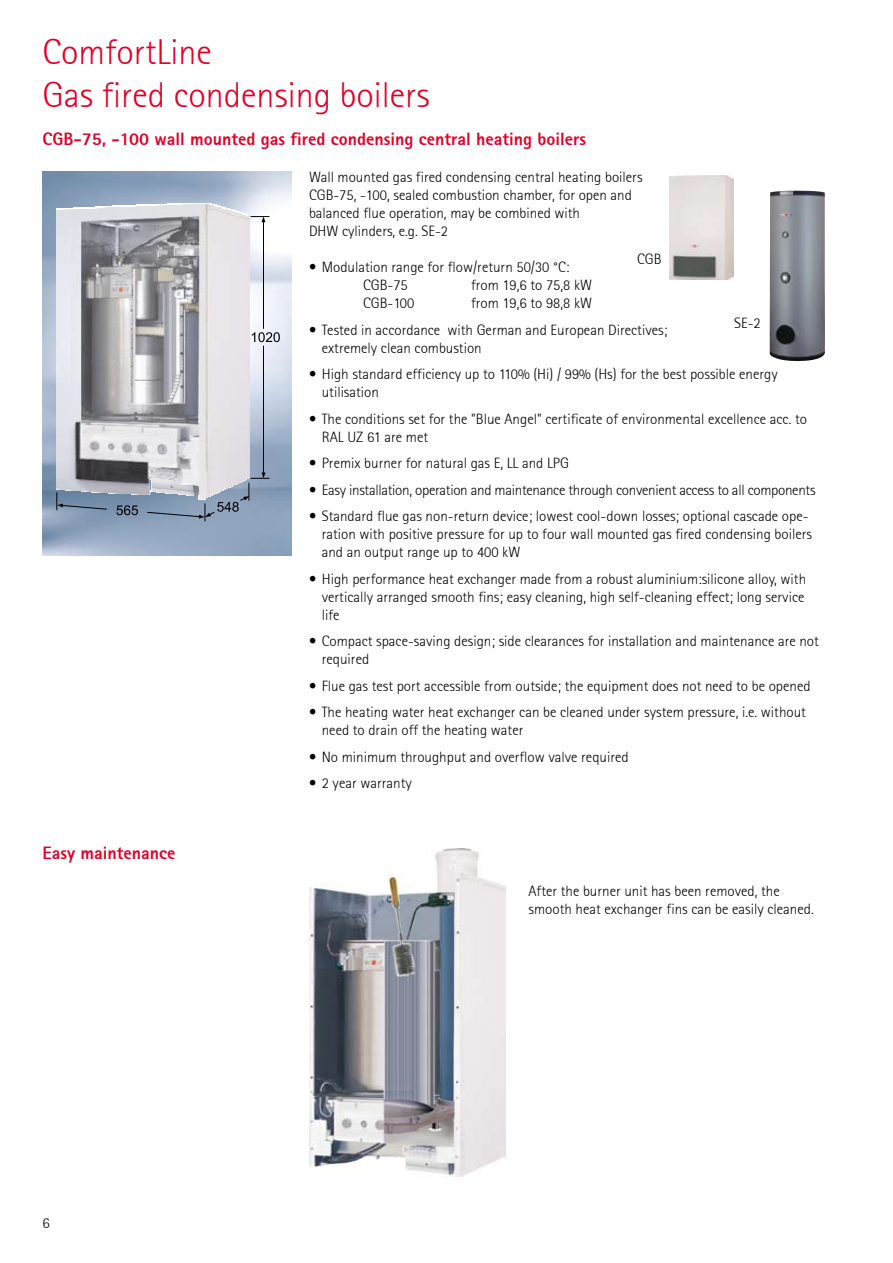
<style>
.page{position:relative;width:893px;height:1263px;background:#fff}
.page>*{position:absolute;margin:0;border:0;box-sizing:border-box;transform-origin:0 0}
.t1{font:36px/43.2px "Rotis Sans Serif Light 45";color:#e20025}
.t2{font:18px "Rotis Sans Serif Extra Bold 75";color:#e20025}
.t3{font:15px/18px "Rotis Sans Serif Light 45";color:#000}
.t4{font:15px "Rotis Sans Serif Light 45";letter-spacing:-.02em;color:#000}
</style>
<div class="page">
<img style="left:770px;top:191px;width:55px;height:170px">
<img style="left:670px;top:175px;width:63px;height:104px">
<img style="left:43px;top:172px;width:249px;height:383px">
<hr style="left:263px;top:346px;width:1px;height:128px;background:#000">
<hr style="left:263px;top:220px;width:1px;height:109px;background:#000">
<svg style="left:251px;top:216px;width:18px;height:6px"></svg>
<svg style="left:56px;top:492px;width:52px;height:18px"></svg>
<svg style="left:252px;top:332px;width:28px;height:10px"></svg>
<svg style="left:116px;top:472px;width:153px;height:49px;background:#8094ab"></svg>
<img style="left:178px;top:494px;width:37px;height:1px">
<img style="left:120px;top:493px;width:30px;height:1px">
<img style="left:171px;top:493px;width:45px;height:1px">
<img style="left:103px;top:492px;width:47px;height:1px">
<img style="left:163px;top:492px;width:55px;height:1px">
<img style="left:81px;top:491px;width:69px;height:1px">
<img style="left:152px;top:491px;width:70px;height:1px">
<img style="left:65px;top:490px;width:84px;height:1px">
<img style="left:152px;top:489px;width:73px;height:2px">
<img style="left:152px;top:488px;width:75px;height:1px">
<img style="left:152px;top:486px;width:79px;height:2px">
<img style="left:152px;top:484px;width:84px;height:2px">
<img style="left:151px;top:483px;width:88px;height:1px">
<img style="left:151px;top:479px;width:95px;height:4px">
<img style="left:57px;top:479px;width:92px;height:11px">
<img style="left:57px;top:215px;width:193px;height:264px">
<img style="left:57px;top:215px;width:191px;height:1px">
<img style="left:57px;top:214px;width:187px;height:1px">
<img style="left:57px;top:212px;width:185px;height:2px">
<img style="left:57px;top:211px;width:182px;height:2px">
<img style="left:57px;top:210px;width:179px;height:2px">
<img style="left:57px;top:210px;width:176px;height:1px">
<img style="left:57px;top:209px;width:174px;height:1px">
<img style="left:57px;top:208px;width:172px;height:1px">
<img style="left:73px;top:208px;width:153px;height:1px">
<img style="left:91px;top:207px;width:133px;height:1px">
<img style="left:96px;top:206px;width:127px;height:1px">
<img style="left:113px;top:206px;width:107px;height:1px">
<img style="left:127px;top:205px;width:91px;height:1px">
<img style="left:137px;top:205px;width:79px;height:1px">
<img style="left:150px;top:204px;width:64px;height:1px">
<img style="left:167px;top:204px;width:45px;height:1px">
<img style="left:174px;top:203px;width:37px;height:1px">
<img style="left:309px;top:848px;width:196px;height:328px">
<h1 class="t1" style="left:43px;top:30px;width:389px">ComfortLine<br>Gas fired condensing boilers</h1>
<p class="t2" style="left:43px;top:127px;width:545px">CGB-75, -100 wall mounted gas fired condensing central heating boilers</p>
<p class="t3" style="left:309px;top:168px;width:335px">Wall mounted gas fired condensing central heating boilers CGB-75, -100, sealed combustion chamber, for open and balanced flue operation, may be combined with<br>DHW cylinders, e.g. SE-2</p>
<p class="t3" style="left:363px;top:258px;width:208px;text-indent:-54px">• Modulation range for flow/return 50/30 °C:<br>CGB-75</p>
<p class="t3" style="left:637px;top:250px;width:26px">CGB</p>
<p class="t3" style="left:471px;top:276px;width:123px">from 19,6 to 75,8 kW</p>
<p class="t2" style="left:43px;top:841px;width:134px">Easy maintenance</p>
<p class="t3" style="left:43px;top:1213px;width:9px">6</p>
<p class="t3" style="left:363px;top:294px;width:53px">CGB-100</p>
<p class="t3" style="left:471px;top:294px;width:123px">from 19,6 to 98,8 kW</p>
<p class="t3" style="left:322px;top:321px;width:347px;text-indent:-13px">• Tested in accordance with German and European Directives; extremely clean combustion</p>
<p class="t3" style="left:322px;top:365px;width:458px;text-indent:-13px">• High standard efficiency up to 110% (Hi) / 99% (Hs) for the best possible energy utilisation</p>
<p class="t3" style="left:322px;top:410px;width:487px;text-indent:-13px">• The conditions set for the "Blue Angel" certificate of environmental excellence acc. to<br>RAL UZ 61 are met</p>
<p class="t3" style="left:309px;top:454px;width:261px">• Premix burner for natural gas E, LL and LPG</p>
<p class="t4" style="left:309px;top:481px;width:508px">• Easy installation, operation and maintenance through convenient access to all components</p>
<p class="t3" style="left:322px;top:507px;width:492px;text-indent:-13px">• Standard flue gas non-return device; lowest cool-down losses; optional cascade ope&shy;ration with positive pressure for up to four wall mounted gas fired condensing boilers and an output range up to 400 kW</p>
<p class="t3" style="left:322px;top:570px;width:486px;text-align:justify;text-indent:-13px">• High performance heat exchanger made from a robust aluminium:silicone alloy, with vertically arranged smooth fins; easy cleaning, high self-cleaning effect; long service life</p>
<p class="t3" style="left:322px;top:632px;width:499px;text-indent:-13px">• Compact space-saving design; side clearances for installation and maintenance are not required</p>
<p class="t3" style="left:309px;top:677px;width:503px">• Flue gas test port accessible from outside; the equipment does not need to be opened</p>
<p class="t3" style="left:322px;top:703px;width:486px;text-indent:-13px">• The heating water heat exchanger can be cleaned under system pressure, i.e. without need to drain off the heating water</p>
<p class="t3" style="left:309px;top:748px;width:321px">• No minimum throughput and overflow valve required</p>
<p class="t3" style="left:309px;top:774px;width:104px">• 2 year warranty</p>
<p class="t3" style="left:734px;top:314px;width:28px">SE-2</p>
<p class="t3" style="left:529px;top:882px;width:287px">After the burner unit has been removed, the smooth heat exchanger fins can be easily cleaned.</p>
</div>
